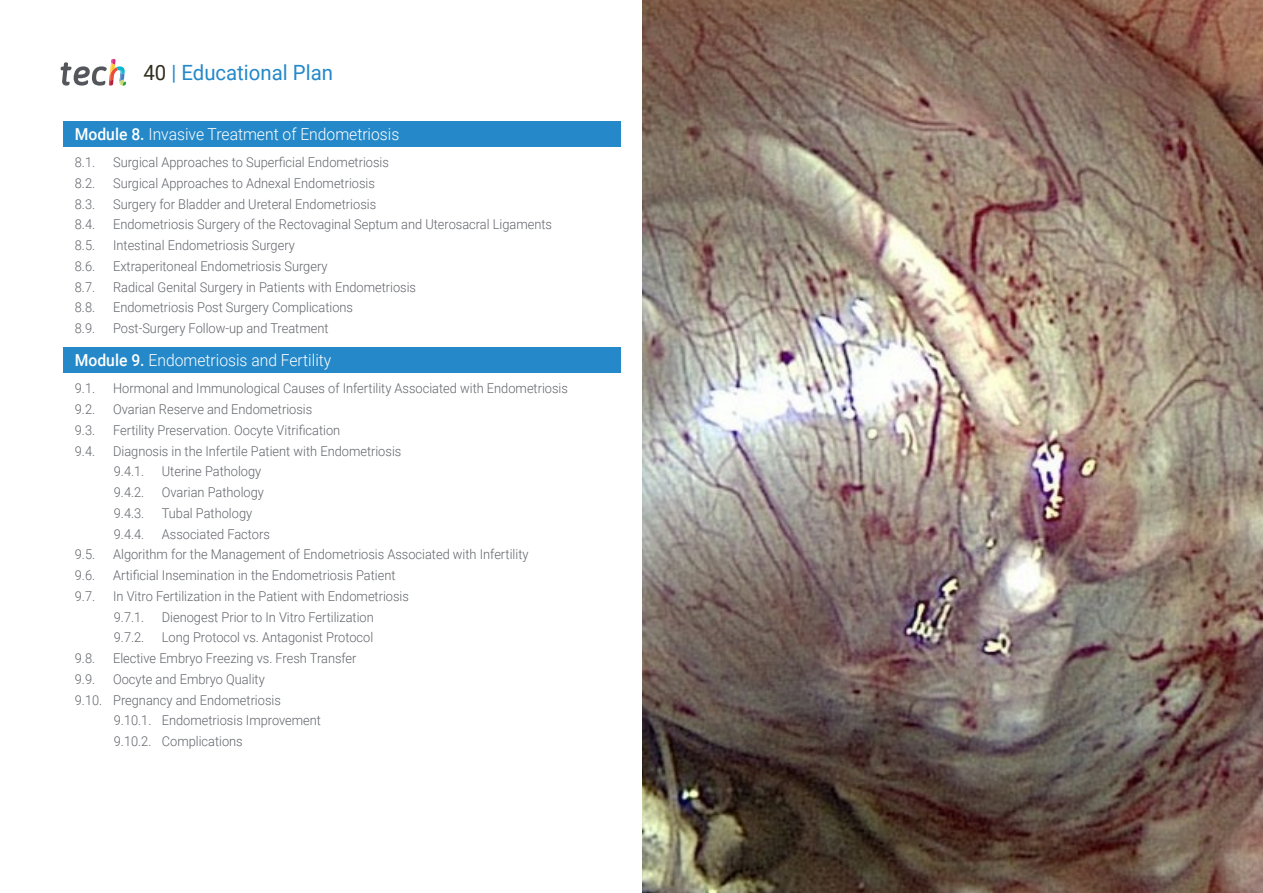
<style>
.page{position:relative;width:1263px;height:893px;background:#fff}
.page>*{position:absolute;margin:0;border:0;box-sizing:border-box;transform-origin:0 0}
.t1{font:21px "Roboto";color:#2488c9}
.t2{font:300 16.5px "Roboto";color:#fff;scale:.95 1}
.t3{font:300 13.5px/20.7px "Roboto";color:#61646a;scale:.95 1}
.s1{color:#312e20}
.s2{font-weight:500}
</style>
<div class="page">
<div style="left:64px;top:121px;width:557px;height:25px;background:#2488c9"></div>
<div style="left:64px;top:347px;width:557px;height:25px;background:#2488c9"></div>
<svg style="left:61px;top:59px;width:65px;height:27px"></svg>
<img style="left:643px;top:0;width:620px;height:893px">
<h1 class="t1" style="left:144px;top:57px;width:191px"><span class="s1">40</span> | Educational Plan</h1>
<p class="t2" style="left:75px;top:123px;width:343px"><span class="s2">Module 8.</span> Invasive Treatment of Endometriosis</p>
<p class="t3" style="left:75px;top:151px;width:23px">8.1.</p>
<p class="t3" style="left:113px;top:151px;width:292px">Surgical Approaches to Superficial Endometriosis</p>
<p class="t3" style="left:75px;top:172px;width:23px">8.2.</p>
<p class="t3" style="left:113px;top:172px;width:277px">Surgical Approaches to Adnexal Endometriosis</p>
<p class="t3" style="left:75px;top:193px;width:23px">8.3.</p>
<p class="t3" style="left:113px;top:193px;width:278px">Surgery for Bladder and Ureteral Endometriosis</p>
<p class="t3" style="left:75px;top:214px;width:23px">8.4.</p>
<p class="t3" style="left:113px;top:214px;width:464px">Endometriosis Surgery of the Rectovaginal Septum and Uterosacral Ligaments</p>
<p class="t3" style="left:75px;top:234px;width:23px">8.5.</p>
<p class="t3" style="left:113px;top:234px;width:193px">Intestinal Endometriosis Surgery</p>
<p class="t3" style="left:75px;top:255px;width:23px">8.6.</p>
<p class="t3" style="left:113px;top:255px;width:227px">Extraperitoneal Endometriosis Surgery</p>
<p class="t3" style="left:75px;top:276px;width:23px">8.7.</p>
<p class="t3" style="left:113px;top:276px;width:320px">Radical Genital Surgery in Patients with Endometriosis</p>
<p class="t3" style="left:75px;top:297px;width:23px">8.8.</p>
<p class="t3" style="left:113px;top:297px;width:254px">Endometriosis Post Surgery Complications</p>
<p class="t3" style="left:75px;top:317px;width:23px">8.9.</p>
<p class="t3" style="left:113px;top:317px;width:228px">Post-Surgery Follow-up and Treatment</p>
<p class="t2" style="left:75px;top:349px;width:271px"><span class="s2">Module 9.</span> Endometriosis and Fertility</p>
<p class="t3" style="left:75px;top:378px;width:23px">9.1.</p>
<p class="t3" style="left:113px;top:378px;width:480px">Hormonal and Immunological Causes of Infertility Associated with Endometriosis</p>
<p class="t3" style="left:75px;top:398px;width:23px">9.2.</p>
<p class="t3" style="left:113px;top:398px;width:211px">Ovarian Reserve and Endometriosis</p>
<p class="t3" style="left:75px;top:419px;width:23px">9.3.</p>
<p class="t3" style="left:113px;top:419px;width:241px">Fertility Preservation. Oocyte Vitrification</p>
<p class="t3" style="left:75px;top:440px;width:23px">9.4.</p>
<p class="t3" style="left:113px;top:440px;width:305px">Diagnosis in the Infertile Patient with Endometriosis<br>9.4.1.</p>
<p class="t3" style="left:162px;top:461px;width:106px">Uterine Pathology</p>
<p class="t3" style="left:114px;top:481px;width:34px">9.4.2.</p>
<p class="t3" style="left:162px;top:481px;width:109px">Ovarian Pathology</p>
<p class="t3" style="left:114px;top:502px;width:34px">9.4.3.</p>
<p class="t3" style="left:162px;top:502px;width:97px">Tubal Pathology</p>
<p class="t3" style="left:114px;top:523px;width:34px">9.4.4.</p>
<p class="t3" style="left:162px;top:523px;width:115px">Associated Factors</p>
<p class="t3" style="left:75px;top:544px;width:23px">9.5.</p>
<p class="t3" style="left:113px;top:544px;width:439px">Algorithm for the Management of Endometriosis Associated with Infertility</p>
<p class="t3" style="left:75px;top:564px;width:23px">9.6.</p>
<p class="t3" style="left:113px;top:564px;width:299px">Artificial Insemination in the Endometriosis Patient</p>
<p class="t3" style="left:75px;top:585px;width:23px">9.7.</p>
<p class="t3" style="left:113px;top:585px;width:313px">In Vitro Fertilization in the Patient with Endometriosis<br>9.7.1.</p>
<p class="t3" style="left:162px;top:606px;width:225px">Dienogest Prior to In Vitro Fertilization</p>
<p class="t3" style="left:114px;top:627px;width:34px">9.7.2.</p>
<p class="t3" style="left:162px;top:627px;width:224px">Long Protocol vs. Antagonist Protocol</p>
<p class="t3" style="left:75px;top:647px;width:23px">9.8.</p>
<p class="t3" style="left:113px;top:647px;width:258px">Elective Embryo Freezing vs. Fresh Transfer</p>
<p class="t3" style="left:75px;top:668px;width:23px">9.9.</p>
<p class="t3" style="left:113px;top:668px;width:161px">Oocyte and Embryo Quality</p>
<p class="t3" style="left:75px;top:689px;width:218px">9.10. Pregnancy and Endometriosis</p>
<p class="t3" style="left:114px;top:710px;width:220px">9.10.1. Endometriosis Improvement</p>
<p class="t3" style="left:114px;top:730px;width:137px">9.10.2. Complications</p>
</div>
